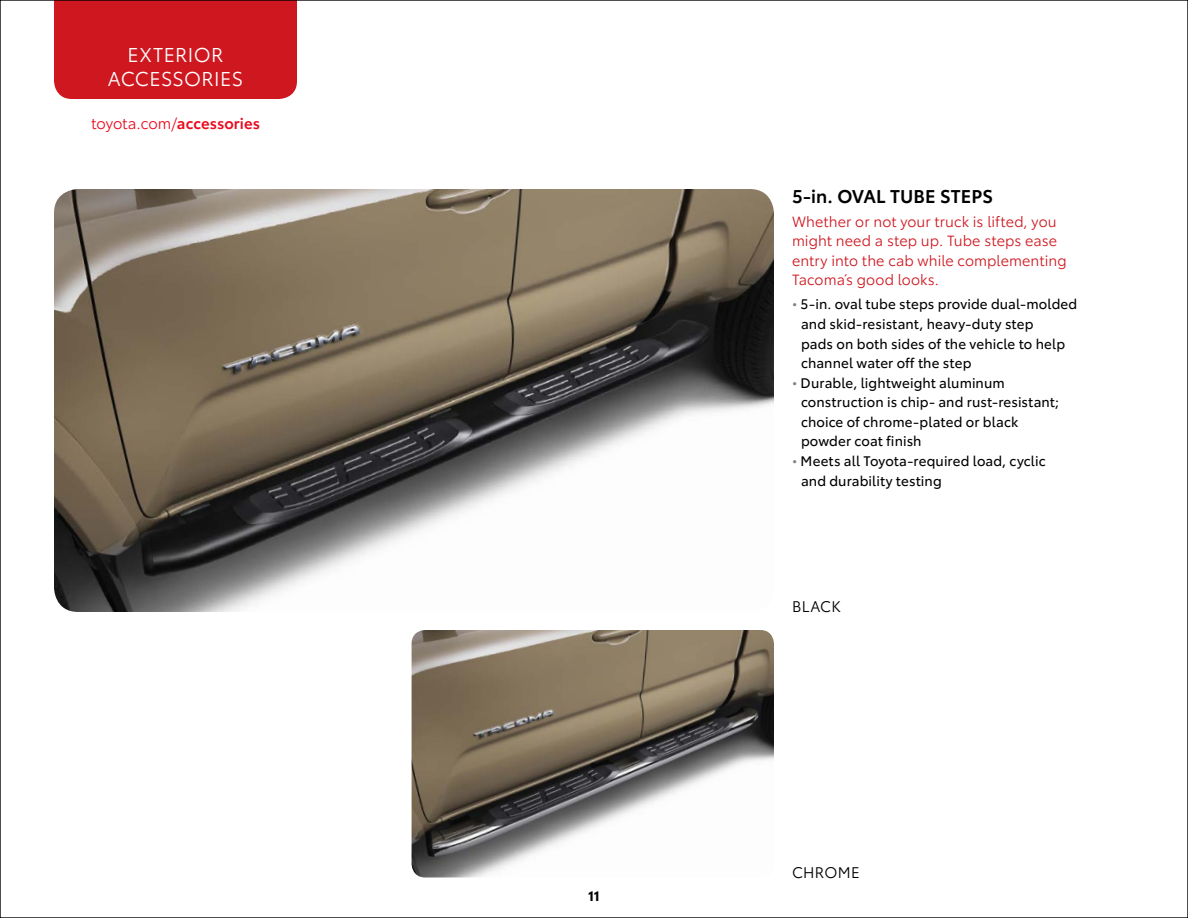
<style>
.page{position:relative;width:1188px;height:918px;background:#fff}
.page>*{position:absolute;margin:0;border:0;box-sizing:border-box;transform-origin:0 0}
.t1{font:19.5px/24px "Toyota Type";letter-spacing:.015em;color:#fff;text-align:center}
.t2{font:600 18px "Toyota Type";letter-spacing:.005em;color:#000}
.t3{font:15px "Toyota Type";letter-spacing:-.005em;color:#eb0a1e}
.t4{font:15px "Toyota Type";letter-spacing:.025em;color:#000}
.t5{font:14.4px/19.5px "Toyota Type";letter-spacing:.005em;color:#ce171f}
.t6{font:13.5px/19.5px "Toyota Type";letter-spacing:.01em;color:#000}
.t7{font:700 13.2px "Toyota Type";color:#000}
.s1{font-weight:600}
.s2{color:#808285}
</style>
<div class="page">
<img style="left:412px;top:630px;width:362px;height:248px">
<img style="left:54px;top:189px;width:720px;height:423px">
<div style="left:54px;top:2px;width:243px;height:97px;background:#ce171f"></div>
<h1 class="t1" style="left:108px;top:41px;width:137px">EXTERIOR<br>ACCESSORIES</h1>
<p class="t3" style="left:91px;top:113px;width:170px">toyota.com/<span class="s1">accessories</span></p>
<p class="t7" style="left:588px;top:886px;width:13px">11</p>
<h2 class="t2" style="left:792px;top:182px;width:203px">5-in. OVAL TUBE STEPS</h2>
<p class="t5" style="left:792px;top:211px;width:276px">Whether or not your truck is lifted, you might need a step up. Tube steps ease entry into the cab while complementing Tacoma΄s good looks.</p>
<p class="t6" style="left:801px;top:294px;width:278px;text-indent:-9px"><span class="s2">•</span> 5-in. oval tube steps provide dual-molded and skid-resistant, heavy-duty step<br>pads on both sides of the vehicle to help channel water off the step</p>
<p class="t6" style="left:801px;top:372px;width:260px;text-indent:-9px"><span class="s2">•</span> Durable, lightweight aluminum construction is chip- and rust-resistant; choice of chrome-plated or black powder coat finish</p>
<p class="t6" style="left:801px;top:450px;width:246px;text-indent:-9px"><span class="s2">•</span> Meets all Toyota-required load, cyclic and durability testing</p>
<p class="t4" style="left:792px;top:596px;width:50px">BLACK</p>
<p class="t4" style="left:792px;top:861px;width:69px">CHROME</p>
</div>
